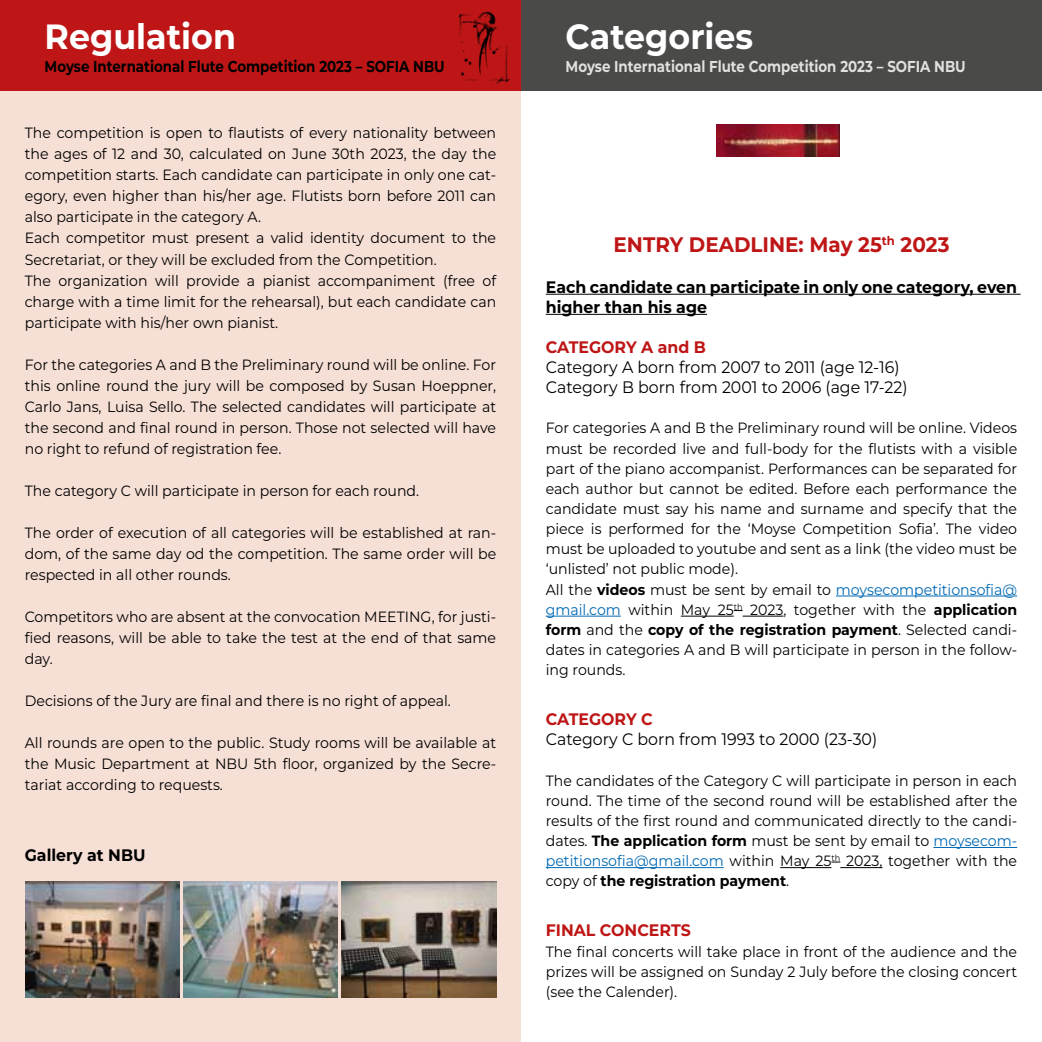
<style>
.page{position:relative;width:1042px;height:1042px;background:#fff}
.page>*{position:absolute;margin:0;border:0;box-sizing:border-box;transform-origin:0 0}
.t1{font:700 35px "Montserrat";color:#fff;scale:.95 1}
.t2{font:700 21px "Montserrat";color:#be1616;scale:.95 1}
.t3{font:16.62px/20.1px "Montserrat";color:#000;scale:.95 1}
.t4{font:700 16.62px/20.1px "Montserrat";color:#000;scale:.95 1}
.t5{font:700 16.62px "Montserrat";color:#be1616;scale:.95 1}
.t6{font:700 15.75px "Montserrat";color:#000;scale:.85 1}
.t7{font:700 15.75px "Montserrat";color:#e0e0df;scale:.85 1}
.t8{font:14.88px/21px "Montserrat";color:#000;text-align:justify;scale:.95 1}
.s1{font-weight:700}
.s2{color:#0069b4}
</style>
<div class="page">
<div style="left:0;top:89px;width:521px;height:953px;background:#f6dfd5"></div>
<hr style="left:546px;top:294px;width:474px;height:1px;background:#000">
<hr style="left:546px;top:314px;width:161px;height:1px;background:#000">
<hr style="left:836px;top:595px;width:181px;height:1px;background:#0069b4">
<hr style="left:546px;top:616px;width:75px;height:1px;background:#0069b4">
<hr style="left:681px;top:616px;width:53px;height:1px;background:#000">
<hr style="left:742px;top:616px;width:41px;height:1px;background:#000">
<hr style="left:933px;top:847px;width:84px;height:1px;background:#0069b4">
<hr style="left:546px;top:867px;width:178px;height:1px;background:#0069b4">
<hr style="left:780px;top:867px;width:51px;height:1px;background:#000">
<hr style="left:840px;top:867px;width:42px;height:1px;background:#000">
<div style="left:0;top:0;width:521px;height:91px;background:#be1616"></div>
<img style="left:717px;top:124px;width:122px;height:32px">
<img style="left:25px;top:881px;width:155px;height:116px">
<img style="left:184px;top:881px;width:154px;height:116px">
<img style="left:342px;top:881px;width:154px;height:116px">
<div style="left:521px;top:0;width:521px;height:91px;background:#4a4a49"></div>
<img style="left:459px;top:12px;width:50px;height:72px">
<h1 class="t1" style="left:45px;top:13px;width:203px">Regulation</h1>
<p class="t6" style="left:45px;top:55px;width:472px">Moyse International Flute Competition 2023 – SOFIA NBU</p>
<p class="t8" style="left:25px;top:122px;width:498px;text-align:left">The competition is open to flautists of every nationality between the ages of 12 and 30, calculated on June 30th 2023, the day the competition starts. Each candidate can participate in only one cat&shy;egory, even higher than his/her age. Flutists born before 2011 can also participate in the category A.<br>Each competitor must present a valid identity document to the Secretariat, or they will be excluded from the Competition.<br>The organization will provide a pianist accompaniment (free of charge with a time limit for the rehearsal), but each candidate can participate with his/her own pianist.</p>
<p class="t8" style="left:25px;top:353px;width:498px">For the categories A and B the Preliminary round will be online. For this online round the jury will be composed by Susan Hoeppner, Carlo Jans, Luisa Sello. The selected candidates will participate at the second and final round in person. Those not selected will have no right to refund of registration fee.</p>
<p class="t8" style="left:25px;top:479px;width:417px">The category C will participate in person for each round.</p>
<p class="t8" style="left:25px;top:521px;width:498px">The order of execution of all categories will be established at ran&shy;dom, of the same day od the competition. The same order will be respected in all other rounds.</p>
<p class="t8" style="left:25px;top:605px;width:498px">Competitors who are absent at the convocation MEETING, for justi&shy;fied reasons, will be able to take the test at the end of that same day.</p>
<p class="t8" style="left:25px;top:689px;width:450px">Decisions of the Jury are final and there is no right of appeal.</p>
<p class="t8" style="left:25px;top:731px;width:498px">All rounds are open to the public. Study rooms will be available at the Music Department at NBU 5th floor, organized by the Secre&shy;tariat according to requests.</p>
<p class="t4" style="left:25px;top:844px;width:129px">Gallery at NBU</p>
<h1 class="t1" style="left:566px;top:13px;width:199px">Categories</h1>
<p class="t7" style="left:566px;top:55px;width:472px">Moyse International Flute Competition 2023 – SOFIA NBU</p>
<h2 class="t2" style="left:613px;top:231px;width:355px">ENTRY DEADLINE: May 25<sup>th</sup> 2023</h2>
<p class="t4" style="left:546px;top:276px;width:498px">Each candidate can participate in only one category, even higher than his age</p>
<p class="t5" style="left:546px;top:336px;width:170px">CATEGORY A and B</p>
<p class="t3" style="left:546px;top:357px;width:382px">Category A born from 2007 to 2011 (age 12-16)<br>Category B born from 2001 to 2006 (age 17-22)</p>
<p class="t8" style="left:546px;top:418px;width:498px;line-height:20.1px;text-align:left">For categories A and B the Preliminary round will be online. Videos must be recorded live and full-body for the flutists with a visible part of the piano accompanist. Performances can be separated for each author but cannot be edited. Before each performance the candidate must say his name and surname and specify that the piece is performed for the ‘Moyse Competition Sofia’. The video must be uploaded to youtube and sent as a link (the video must be ‘unlisted’ not public mode).<br>All the <span class="s1">videos</span> must be sent by email to <span class="s2">moysecompetitionsofia@ gmail.com</span> within May 25<sup>th</sup> 2023, together with the <span class="s1">application form</span> and the <span class="s1">copy of the registration payment</span>. Selected candi&shy;dates in categories A and B will participate in person in the follow&shy;ing rounds.</p>
<p class="t5" style="left:546px;top:708px;width:114px">CATEGORY C</p>
<p class="t3" style="left:546px;top:729px;width:350px">Category C born from 1993 to 2000 (23-30)</p>
<p class="t8" style="left:546px;top:770px;width:498px;line-height:20.1px">The candidates of the Category C will participate in person in each round. The time of the second round will be established after the results of the first round and communicated directly to the candi&shy;dates. <span class="s1">The application form</span> must be sent by email to <span class="s2">moysecom&shy;petitionsofia@gmail.com</span> within May 25<sup>th</sup> 2023, together with the copy of <span class="s1">the registration payment</span>.</p>
<p class="t5" style="left:546px;top:919px;width:154px">FINAL CONCERTS</p>
<p class="t8" style="left:546px;top:941px;width:498px;line-height:20.1px">The final concerts will take place in front of the audience and the prizes will be assigned on Sunday 2 July before the closing concert (see the Calender).</p>
</div>
